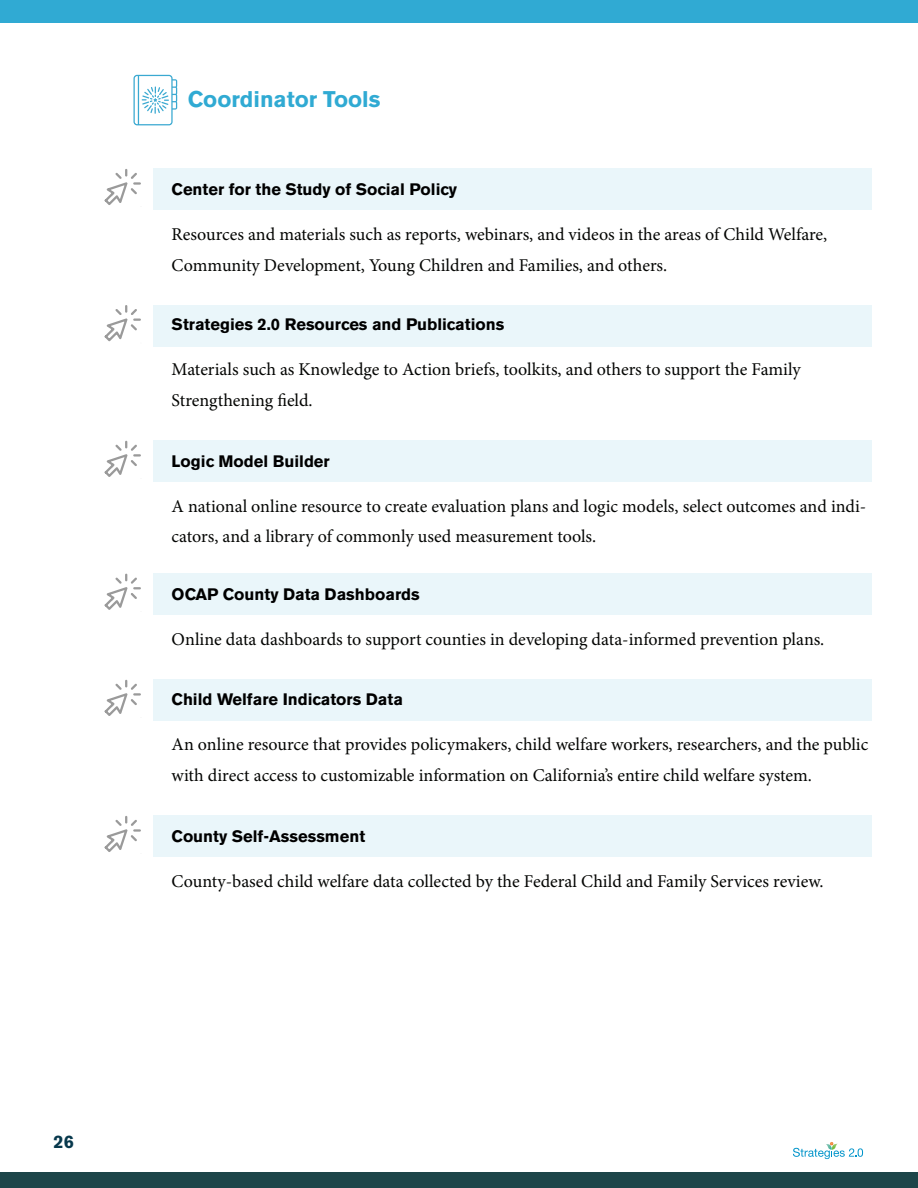
<style>
.page{position:relative;width:918px;height:1188px;background:#fff}
.page>*{position:absolute;margin:0;border:0;box-sizing:border-box;transform-origin:0 0}
.t1{font:700 22.5px "Akzidenz Grotesk BE";color:#30aad3}
.t2{font:18px/30px "Minion Pro";color:#040503}
.t3{font:700 18px "Akzidenz Grotesk BE";color:#07384c}
.t4{font:700 16.5px "Akzidenz Grotesk BE";color:#000}
</style>
<div class="page">
<div style="left:0;top:0;width:918px;height:22px;background:#30aad3"></div>
<div style="left:0;top:1173px;width:918px;height:15px;background:#1d4549"></div>
<svg style="left:133px;top:75px;width:44px;height:50px"></svg>
<svg style="left:793px;top:1142px;width:70px;height:17px"></svg>
<div style="left:153px;top:169px;width:719px;height:41px;background:#eaf6fa"></div>
<svg style="left:105px;top:169px;width:36px;height:36px"></svg>
<div style="left:153px;top:305px;width:719px;height:41px;background:#eaf6fa"></div>
<svg style="left:105px;top:305px;width:36px;height:36px"></svg>
<div style="left:153px;top:441px;width:719px;height:41px;background:#eaf6fa"></div>
<svg style="left:105px;top:441px;width:36px;height:36px"></svg>
<div style="left:153px;top:573px;width:719px;height:42px;background:#eaf6fa"></div>
<svg style="left:105px;top:574px;width:36px;height:36px"></svg>
<div style="left:153px;top:680px;width:719px;height:41px;background:#eaf6fa"></div>
<svg style="left:105px;top:680px;width:36px;height:36px"></svg>
<div style="left:153px;top:816px;width:719px;height:41px;background:#eaf6fa"></div>
<svg style="left:105px;top:816px;width:36px;height:36px"></svg>
<p class="t3" style="left:54px;top:1131px;width:22px">26</p>
<h2 class="t1" style="left:188px;top:86px;width:194px">Coordinator Tools</h2>
<h3 class="t4" style="left:172px;top:180px;width:287px">Center for the Study of Social Policy</h3>
<p class="t2" style="left:172px;top:220px;width:657px">Resources and materials such as reports, webinars, and videos in the areas of Child Welfare,<br>Community Development, Young Children and Families, and others.</p>
<h3 class="t4" style="left:172px;top:315px;width:334px">Strategies 2.0 Resources and Publications</h3>
<p class="t2" style="left:172px;top:355px;width:631px">Materials such as Knowledge to Action briefs, toolkits, and others to support the Family<br>Strengthening field.</p>
<h3 class="t4" style="left:172px;top:452px;width:160px">Logic Model Builder</h3>
<p class="t2" style="left:172px;top:491px;width:696px">A national online resource to create evaluation plans and logic models, select outcomes and indi&shy;cators, and a library of commonly used measurement tools.</p>
<h3 class="t4" style="left:172px;top:585px;width:250px">OCAP County Data Dashboards</h3>
<p class="t2" style="left:172px;top:625px;width:654px">Online data dashboards to support counties in developing data-informed prevention plans.</p>
<h3 class="t4" style="left:172px;top:690px;width:233px">Child Welfare Indicators Data</h3>
<p class="t2" style="left:172px;top:730px;width:698px">An online resource that provides policymakers, child welfare workers, researchers, and the public with direct access to customizable information on California’s entire child welfare system.</p>
<h3 class="t4" style="left:172px;top:827px;width:195px">County Self-Assessment</h3>
<p class="t2" style="left:172px;top:866px;width:653px">County-based child welfare data collected by the Federal Child and Family Services review.</p>
</div>
